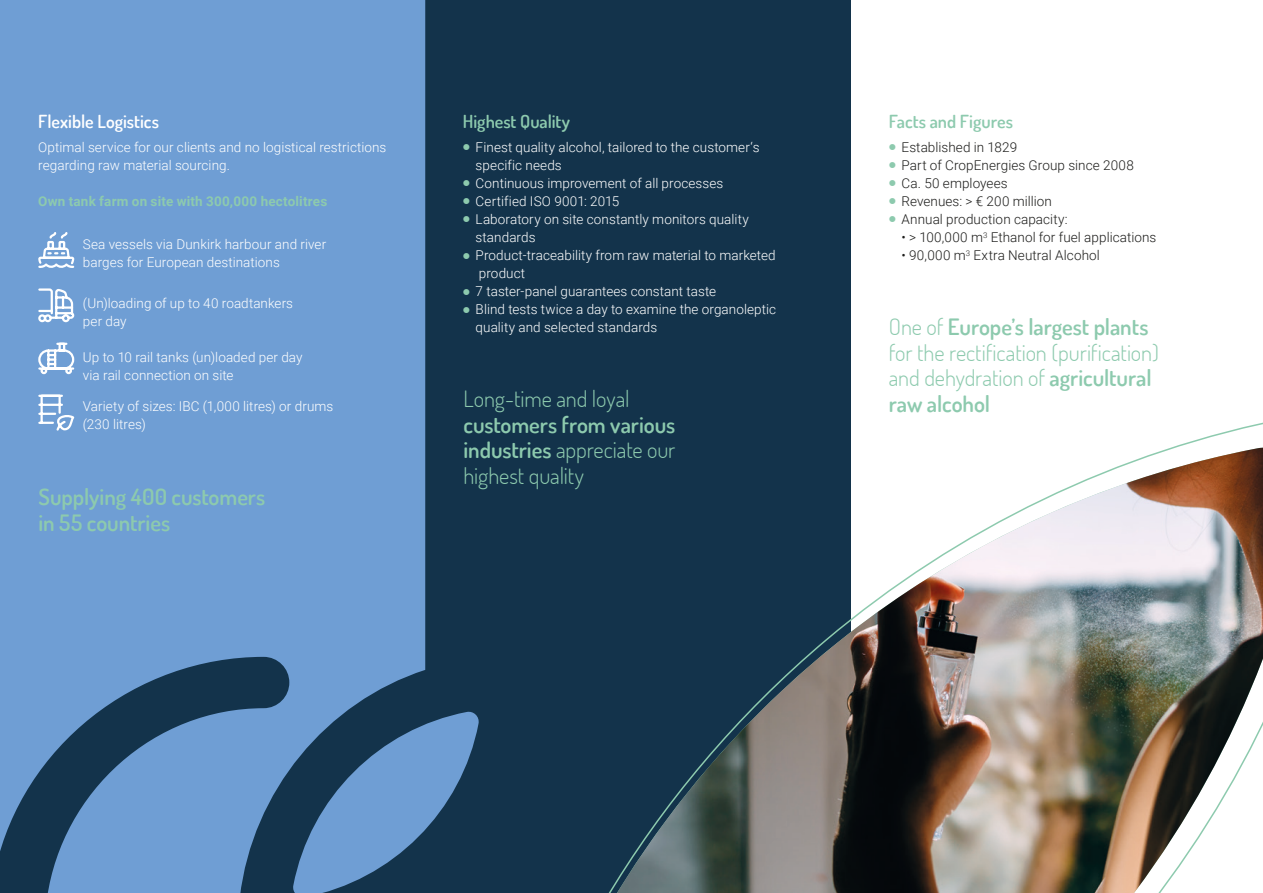
<style>
.page{position:relative;width:1263px;height:893px;background:#fff}
.page>*{position:absolute;margin:0;border:0;box-sizing:border-box;transform-origin:0 0}
.t1{font:300 22.5px/25.5px "Dosis";letter-spacing:-.005em;color:#8dcaae}
.t2{font:600 22.5px/25.5px "Dosis";letter-spacing:-.005em;color:#8dcaae;text-align:justify}
.t3{font:600 18px "Dosis";letter-spacing:-.005em;color:#8dcaae}
.t4{font:600 18px "Dosis";color:#fff}
.t5{font:300 13.5px/18px "Roboto";letter-spacing:.005em;color:#fff}
.t6{font:300 13.5px/18px "Roboto";letter-spacing:.005em;color:#1d1d1b}
.t7{font:700 13.5px "Roboto";letter-spacing:.01em;color:#8dcaae}
.s1{font-weight:300}
.s2{font-weight:600}
</style>
<div class="page">
<div style="left:0;top:0;width:850px;height:893px;background:#13334b"></div>
<svg style="left:0;top:0;width:425px;height:893px;background:#6896c9"></svg>
<svg style="left:292px;top:711px;width:182px;height:182px"></svg>
<img style="left:617px;top:448px;width:646px;height:445px">
<svg style="left:37px;top:206px;width:39px;height:63px;background:#87aedb"></svg>
<svg style="left:37px;top:287px;width:38px;height:36px"></svg>
<svg style="left:37px;top:394px;width:40px;height:38px;background:#93b6de"></svg>
<svg style="left:37px;top:342px;width:38px;height:33px"></svg>
<h2 class="t4" style="left:38px;top:110px;width:122px">Flexible Logistics</h2>
<p class="t5" style="left:38px;top:138px;width:350px">Optimal service for our clients and no logistical restrictions regarding raw material sourcing.</p>
<p class="t7" style="left:38px;top:192px;width:290px">Own tank farm on site with 300,000 hectolitres</p>
<p class="t5" style="left:83px;top:234px;width:245px">Sea vessels via Dunkirk harbour and river barges for European destinations</p>
<p class="t5" style="left:83px;top:293px;width:212px">(Un)loading of up to 40 roadtankers per day</p>
<p class="t5" style="left:83px;top:348px;width:221px">Up to 10 rail tanks (un)loaded per day via rail connection on site</p>
<p class="t5" style="left:83px;top:397px;width:252px">Variety of sizes: IBC (1,000 litres) or drums (230 litres)</p>
<h1 class="t2" style="left:38px;top:484px;width:228px">Supplying 400 customers in 55 countries</h1>
<h2 class="t3" style="left:463px;top:110px;width:109px">Highest Quality</h2>
<p class="t5" style="left:476px;top:138px;width:302px">Finest quality alcohol, tailored to the customer‘s specific needs<br>Continuous improvement of all processes Certified ISO 9001: 2015<br>Laboratory on site constantly monitors quality standards<br>Product-traceability from raw material to marketed product<br>7 taster-panel guarantees constant taste<br>Blind tests twice a day to examine the organoleptic quality and selected standards</p>
<h1 class="t1" style="left:463px;top:385px;width:168px">Long-time and loyal</h1>
<h1 class="t2" style="left:463px;top:411px;width:213px">customers from various industries <span class="s1">appreciate our highest quality</span></h1>
<h2 class="t3" style="left:889px;top:110px;width:126px">Facts and Figures</h2>
<p class="t6" style="left:901px;top:138px;width:234px">Established in 1829<br>Part of CropEnergies Group since 2008<br>Ca. 50 employees<br>Revenues: &gt; € 200 million<br>Annual production capacity:</p>
<p class="t6" style="left:901px;top:228px;width:256px">• &gt; 100,000 m<sup>3</sup> Ethanol for fuel applications</p>
<p class="t6" style="left:901px;top:246px;width:200px">• 90,000 m<sup>3</sup> Extra Neutral Alcohol</p>
<h1 class="t1" style="left:889px;top:313px;width:272px">One of <span class="s2">Europe’s largest plants </span>for the rectification (purification) and dehydration of <span class="s2">agricultural raw alcohol</span></h1>
</div>
